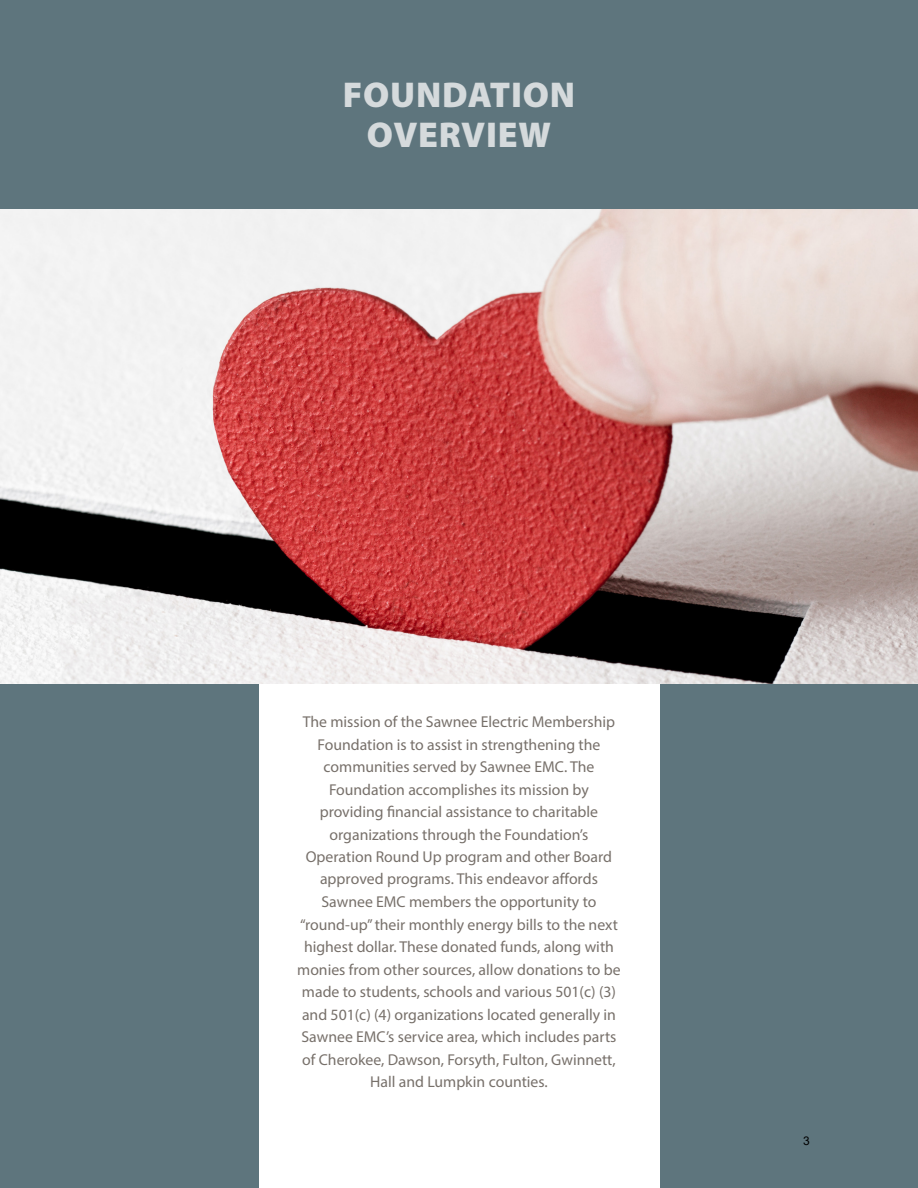
<style>
.page{position:relative;width:918px;height:1188px;background:#5e757d}
.page>*{position:absolute;margin:0;border:0;box-sizing:border-box;transform-origin:0 0}
.t1{font:900 36px/40.5px "Myriad Pro";letter-spacing:.02em;color:#d5dadc;text-align:center}
.t2{font:15.75px/22.5px "Myriad Pro";color:#77706a;text-align:center}
.t3{font:12px "Arial";color:#000}
</style>
<div class="page">
<div style="left:260px;top:667px;width:400px;height:521px;background:#fff"></div>
<img style="left:0;top:210px;width:918px;height:474px">
<p class="t1" style="left:343px;top:75px;width:234px">FOUNDATION<br>OVERVIEW</p>
<p class="t2" style="left:297px;top:711px;width:325px">The mission of the Sawnee Electric Membership Foundation is to assist in strengthening the communities served by Sawnee EMC. The Foundation accomplishes its mission by providing financial assistance to charitable organizations through the Foundation’s Operation Round Up program and other Board approved programs. This endeavor affords Sawnee EMC members the opportunity to “round-up” their monthly energy bills to the next highest dollar. These donated funds, along with monies from other sources, allow donations to be made to students, schools and various 501(c) (3) and 501(c) (4) organizations located generally in Sawnee EMC’s service area, which includes parts of Cherokee, Dawson, Forsyth, Fulton, Gwinnett, Hall and Lumpkin counties.</p>
<p class="t3" style="left:803px;top:1132px;width:8px">3</p>
</div>
